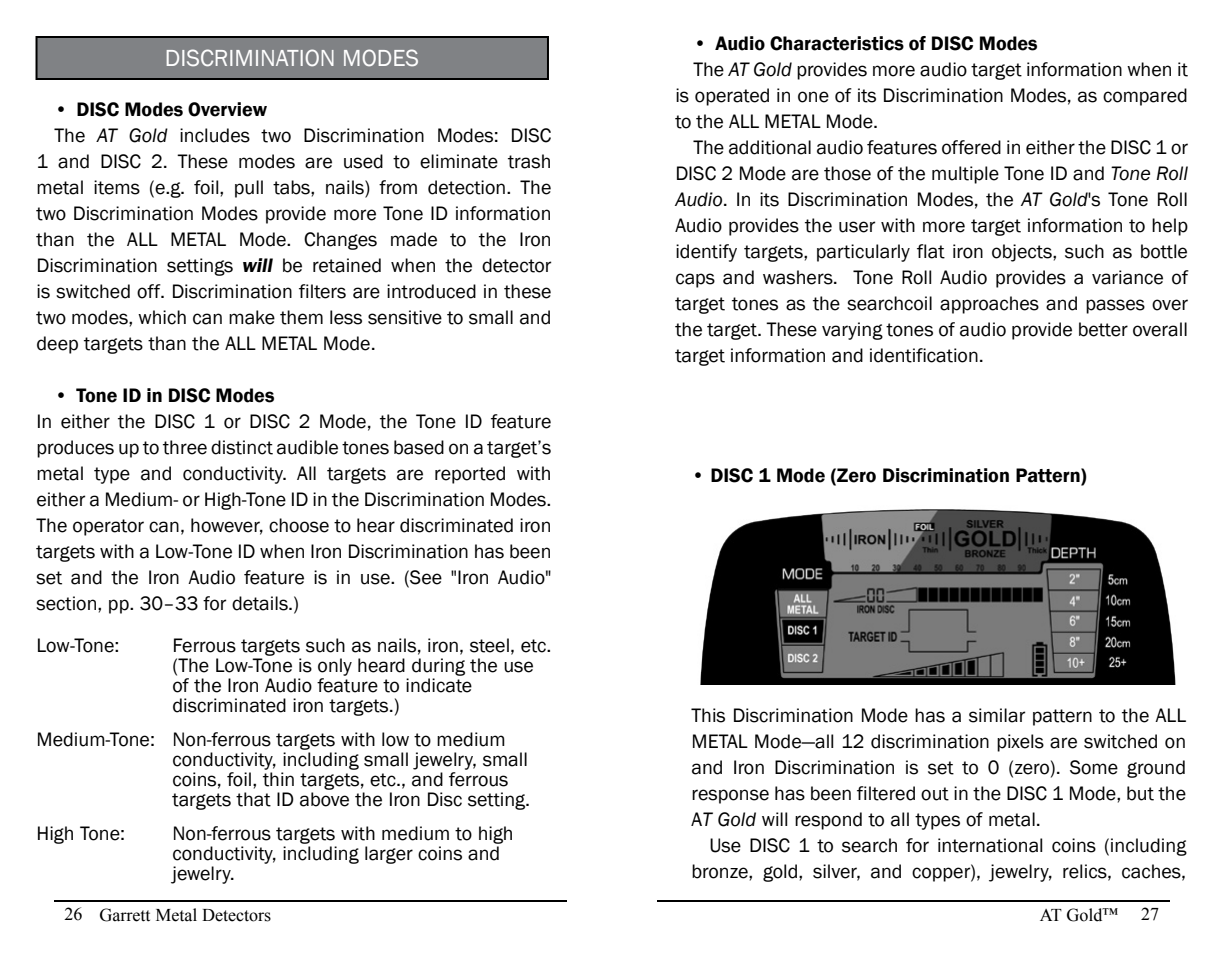
<style>
.page{position:relative;width:1224px;height:972px;background:#fff}
.page>*{position:absolute;margin:0;border:0;box-sizing:border-box;transform-origin:0 0}
.t1{font:24px "Franklin Gothic";color:#fff}
.t2{font:20px/26px "Franklin Gothic";color:#000}
.t3{font:600 20px "Franklin Gothic";color:#000}
.t4{font:18px "Times New Roman";color:#000}
.s1{font-style:italic}
.s2{font-weight:600;font-style:italic}
.s3{font-size:16px}
</style>
<div class="page">
<hr style="left:657px;top:900px;width:513px;height:2px;background:#000">
<hr style="left:54px;top:900px;width:513px;height:2px;background:#000">
<div style="left:37px;top:37px;width:511px;height:42px;background:#808285"></div>
<div style="left:36px;top:36px;width:513px;height:44px;border:2px solid #000"></div>
<img style="left:700px;top:509px;width:476px;height:175px">
<p class="t1" style="left:165px;top:44px;width:256px">DISCRIMINATION MODES</p>
<p class="t3" style="left:55px;top:97px;width:214px">• DISC Modes Overview</p>
<p class="t2" style="left:55px;top:123px;width:498px">The <span class="s1">AT Gold</span> includes two Discrimination Modes: DISC</p>
<p class="t2" style="left:37px;top:149px;width:517px">1 and DISC 2. These modes are used to eliminate trash</p>
<p class="t2" style="left:37px;top:175px;width:516px">metal items (e.g. foil, pull tabs, nails) from detection. The</p>
<p class="t2" style="left:37px;top:201px;width:517px">two Discrimination Modes provide more Tone ID information</p>
<p class="t2" style="left:37px;top:227px;width:517px">than the ALL METAL Mode. Changes made to the Iron</p>
<p class="t2" style="left:37px;top:253px;width:517px">Discrimination settings <span class="s2">will</span> be retained when the detector</p>
<p class="t2" style="left:37px;top:279px;width:517px">is switched off. Discrimination filters are introduced in these</p>
<p class="t2" style="left:37px;top:305px;width:517px">two modes, which can make them less sensitive to small and</p>
<p class="t2" style="left:37px;top:331px;width:341px">deep targets than the ALL METAL Mode.</p>
<p class="t3" style="left:55px;top:383px;width:221px">• Tone ID in DISC Modes</p>
<p class="t2" style="left:37px;top:409px;width:517px;text-align:justify">In either the DISC 1 or DISC 2 Mode, the Tone ID feature produces up to three distinct audible tones based on a target’s metal type and conductivity. All targets are reported with either a Medium- or High-Tone ID in the Discrimination Modes.<br>The operator can, however, choose to hear discriminated iron targets with a Low-Tone ID when Iron Discrimination has been set and the Iron Audio feature is in use. (See "Iron Audio" section, pp. 30–33 for details.)</p>
<p class="t2" style="left:37px;top:633px;width:84px">Low-Tone:</p>
<p class="t2" style="left:173px;top:636px;width:381px;line-height:20px">Ferrous targets such as nails, iron, steel, etc. (The Low-Tone is only heard during the use of the Iron Audio feature to indicate discriminated iron targets.)</p>
<p class="t2" style="left:173px;top:730px;width:359px;line-height:20px;text-indent:-136px">Medium-Tone: Non-ferrous targets with low to medium conductivity, including small jewelry, small coins, foil, thin targets, etc., and ferrous targets that ID above the Iron Disc setting.</p>
<p class="t2" style="left:37px;top:821px;width:90px">High Tone:</p>
<p class="t2" style="left:173px;top:824px;width:343px;line-height:20px">Non-ferrous targets with medium to high conductivity, including larger coins and jewelry.</p>
<p class="t3" style="left:693px;top:31px;width:346px">• Audio Characteristics of DISC Modes</p>
<p class="t2" style="left:693px;top:57px;width:496px">The <span class="s1">AT Gold</span> provides more audio target information when it</p>
<p class="t2" style="left:675px;top:83px;width:514px">is operated in one of its Discrimination Modes, as compared</p>
<p class="t2" style="left:675px;top:109px;width:204px">to the ALL METAL Mode.</p>
<p class="t2" style="left:693px;top:135px;width:496px">The additional audio features offered in either the DISC 1 or</p>
<p class="t2" style="left:675px;top:161px;width:514px">DISC 2 Mode are those of the multiple Tone ID and <span class="s1">Tone Roll</span></p>
<p class="t2" style="left:675px;top:187px;width:514px"><span class="s1">Audio</span>. In its Discrimination Modes, the <span class="s1">AT Gold</span>'s Tone Roll</p>
<p class="t2" style="left:675px;top:213px;width:514px">Audio provides the user with more target information to help</p>
<p class="t2" style="left:675px;top:239px;width:514px">identify targets, particularly flat iron objects, such as bottle</p>
<p class="t2" style="left:675px;top:265px;width:514px">caps and washers. Tone Roll Audio provides a variance of</p>
<p class="t2" style="left:675px;top:291px;width:514px">target tones as the searchcoil approaches and passes over</p>
<p class="t2" style="left:675px;top:317px;width:514px">the target. These varying tones of audio provide better overall</p>
<p class="t2" style="left:675px;top:343px;width:310px">target information and identification.</p>
<p class="t3" style="left:692px;top:463px;width:397px">• DISC 1 Mode (Zero Discrimination Pattern)</p>
<p class="t2" style="left:692px;top:703px;width:496px;text-align:justify">This Discrimination Mode has a similar pattern to the ALL METAL Mode—all 12 discrimination pixels are switched on and Iron Discrimination is set to 0 (zero). Some ground response has been filtered out in the DISC 1 Mode, but the A<span class="s1">T Gold</span> will respond to all types of metal.</p>
<p class="t2" style="left:692px;top:833px;width:496px;text-align:right">Use DISC 1 to search for international coins (including bronze, gold, silver, and copper), jewelry, relics, caches,</p>
<p class="t4" style="left:64px;top:903px;width:208px">26 Garrett Metal Detectors</p>
<p class="t4" style="left:1040px;top:903px;width:80px">AT Gold<span class="s3">™</span></p>
<p class="t4" style="left:1141px;top:902px;width:19px">27</p>
</div>
